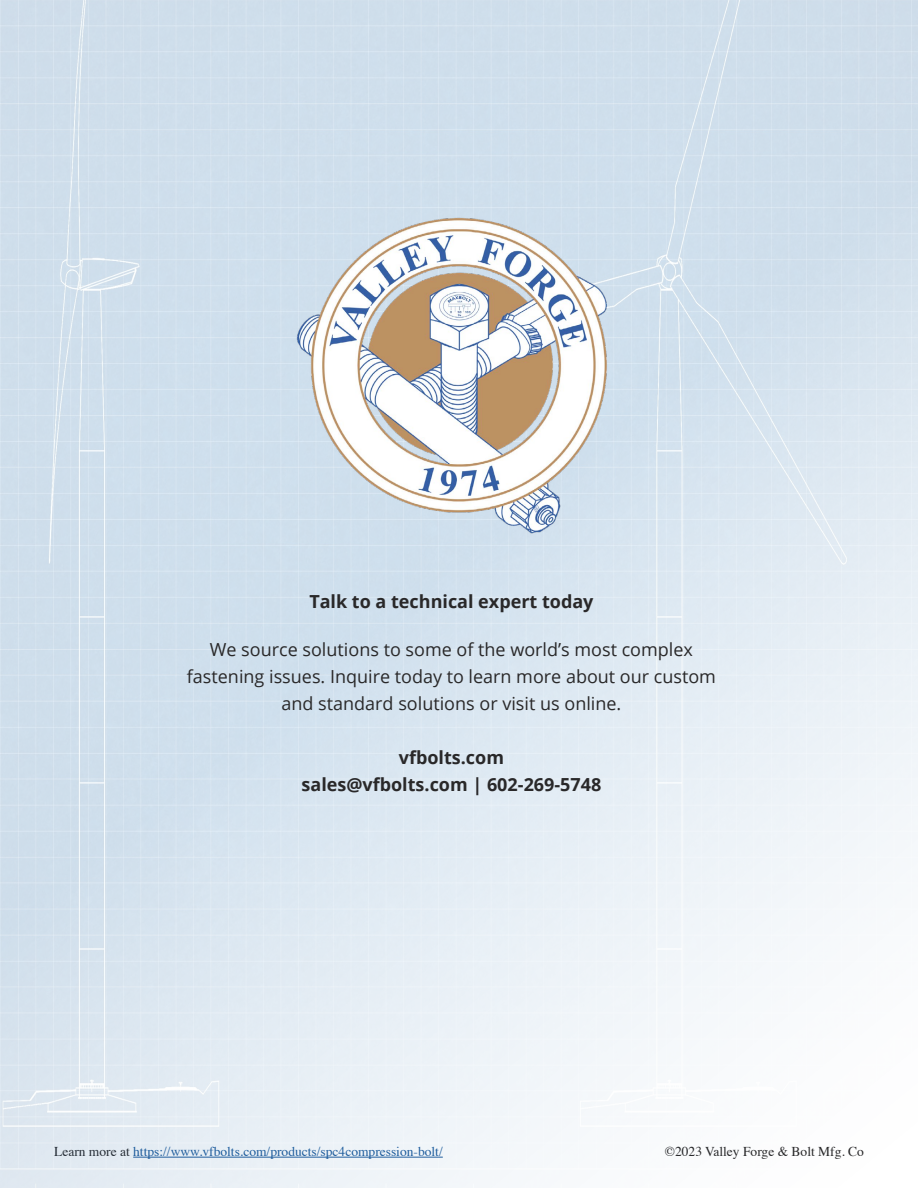
<style>
.page{position:relative;width:918px;height:1188px;background:#fff}
.page>*{position:absolute;margin:0;border:0;box-sizing:border-box;transform-origin:0 0}
.t1{font:18px/27px "Open Sans";color:#292829;text-align:center}
.t2{font:700 18px/27px "Open Sans";color:#292829;text-align:center}
.t3{font:13.5px "Times";color:#215e9e}
.t4{font:13.5px "Times";color:#292829}
.s1{color:#292829}
</style>
<div class="page">
<img style="left:0;top:0;width:918px;height:1188px">
<img style="left:287px;top:134px;width:344px;height:444px">
<p class="t2" style="left:309px;top:587px;width:286px">Talk to a technical expert today</p>
<p class="t1" style="left:187px;top:636px;width:531px">We source solutions to some of the world’s most complex fastening issues. Inquire today to learn more about our custom and standard solutions or visit us online.</p>
<p class="t2" style="left:302px;top:744px;width:301px">vfbolts.com<br>sales@vfbolts.com | 602-269-5748</p>
<p class="t3" style="left:54px;top:1139px;width:390px"><span class="s1">Learn more at</span> https://www.vfbolts.com/products/spc4compression-bolt/</p>
<p class="t4" style="left:665px;top:1139px;width:201px">©2023 Valley Forge &amp; Bolt Mfg. Co</p>
</div>
